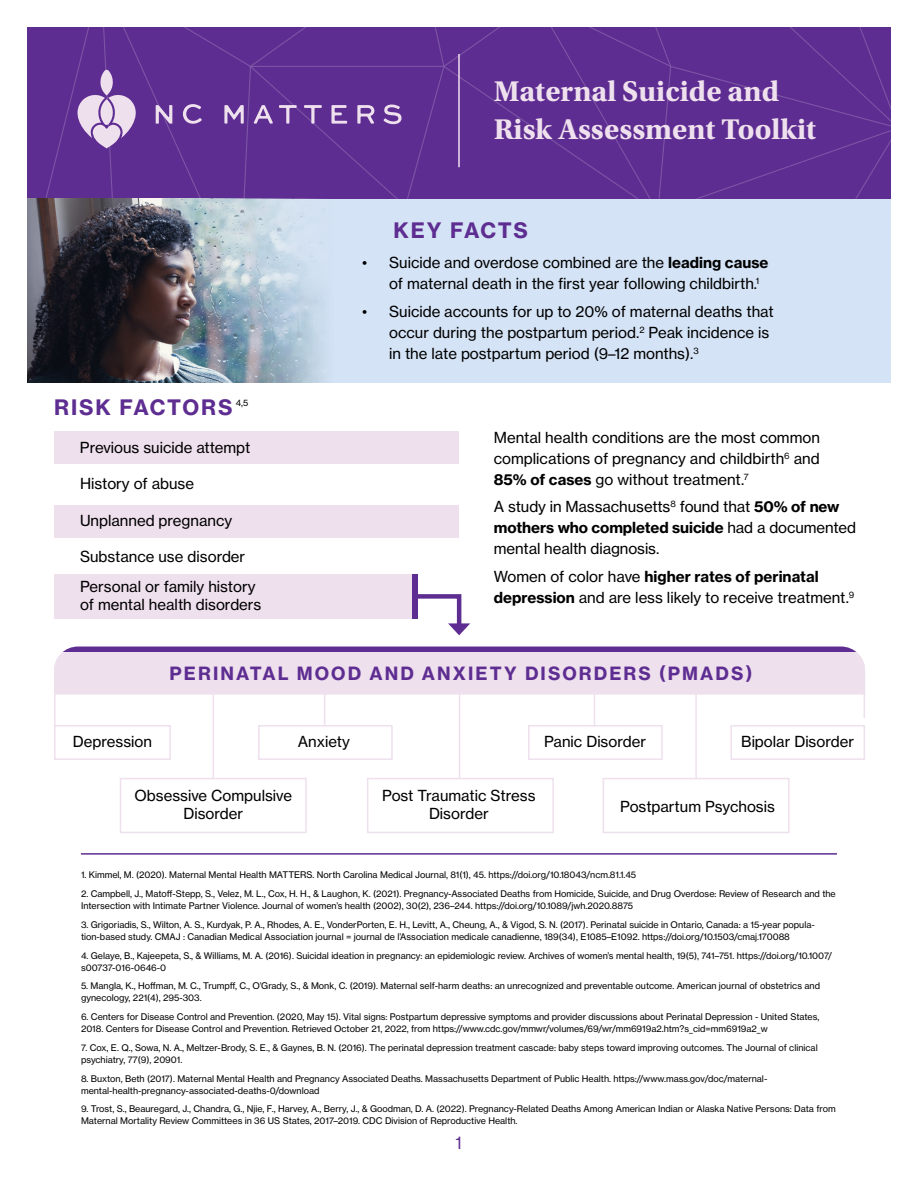
<style>
.page{position:relative;width:918px;height:1188px;background:#fff}
.page>*{position:absolute;margin:0;border:0;box-sizing:border-box;transform-origin:0 0}
.t1{font:700 30px/37.5px "Utopia Std";color:#efe0ee}
.t2{font:21px "N Haas Grotesk TX Pro 75 Bd";letter-spacing:.085em;color:#5e2d91}
.t3{font:18px "N Haas Grotesk TX Pro 75 Bd";letter-spacing:.115em;color:#5e2d91}
.t4{font:18px "N Haas Grotesk DS Pro 55 Rg";color:#5e2d91}
.t5{font:15px/21px "N Haas Grotesk TX Pro 55 Rg";color:#000}
.t6{font:15px "N Haas Grotesk TX Pro 75 Bd";letter-spacing:-.005em;color:#000}
.t7{font:9px/12px "N Haas Grotesk TX Pro 55 Rg";color:#000}
.t8{font:8.7px "N Haas Grotesk TX Pro 55 Rg";color:#000}
.s1{font-family:"N Haas Grotesk TX Pro 75 Bd"}
.s2{font-family:"N Haas Grotesk TX Pro 55 Rg"}
</style>
<div class="page">
<div style="left:27px;top:199px;width:864px;height:183px;background:#d4e3f5"></div>
<svg style="left:418px;top:594px;width:52px;height:41px"></svg>
<div style="left:54px;top:574px;width:364px;height:45px;background:#efe0ee"></div>
<div style="left:54px;top:505px;width:404px;height:32px;background:#efe0ee"></div>
<div style="left:54px;top:431px;width:404px;height:33px;background:#efe0ee"></div>
<div style="left:54px;top:725px;width:117px;height:35px;border:2px solid #efe0ee"></div>
<div style="left:412px;top:574px;width:6px;height:45px;background:#5e2d91"></div>
<div style="left:730px;top:725px;width:135px;height:35px;border:2px solid #efe0ee"></div>
<div style="left:528px;top:725px;width:135px;height:35px;border:2px solid #efe0ee"></div>
<div style="left:258px;top:725px;width:135px;height:35px;border:2px solid #efe0ee"></div>
<div style="left:367px;top:778px;width:187px;height:55px;border:2px solid #efe0ee"></div>
<div style="left:603px;top:778px;width:187px;height:55px;border:2px solid #efe0ee"></div>
<div style="left:120px;top:778px;width:187px;height:55px;border:2px solid #efe0ee"></div>
<div style="left:27px;top:27px;width:864px;height:172px;background:#5e2d91"></div>
<svg style="left:45px;top:27px;width:846px;height:172px"></svg>
<svg style="left:77px;top:70px;width:60px;height:78px"></svg>
<svg style="left:224px;top:105px;width:20px;height:19px"></svg>
<svg style="left:254px;top:105px;width:19px;height:19px"></svg>
<svg style="left:279px;top:105px;width:18px;height:19px"></svg>
<svg style="left:304px;top:105px;width:18px;height:19px"></svg>
<svg style="left:331px;top:105px;width:16px;height:19px"></svg>
<svg style="left:357px;top:105px;width:17px;height:19px"></svg>
<svg style="left:384px;top:105px;width:18px;height:19px"></svg>
<svg style="left:156px;top:105px;width:16px;height:19px"></svg>
<svg style="left:183px;top:104px;width:19px;height:20px"></svg>
<hr style="left:458px;top:54px;width:2px;height:113px;background:#efe0ee">
<hr style="left:54px;top:679px;width:2px;height:46px;background:#efe0ee">
<hr style="left:213px;top:679px;width:1px;height:99px;background:#efe0ee">
<hr style="left:459px;top:679px;width:1px;height:99px;background:#efe0ee">
<hr style="left:324px;top:679px;width:1px;height:46px;background:#efe0ee">
<hr style="left:594px;top:679px;width:1px;height:46px;background:#efe0ee">
<hr style="left:695px;top:679px;width:2px;height:99px;background:#efe0ee">
<hr style="left:864px;top:672px;width:1px;height:46px;background:#efe0ee">
<img style="left:27px;top:199px;width:297px;height:183px">
<hr style="left:81px;top:853px;width:756px;height:2px;background:#5e2d91">
<div style="left:54px;top:652px;width:811px;height:42px;background:#efe0ee"></div>
<div style="left:54px;top:647px;width:811px;height:5px;background:#5e2d91"></div>
<h1 class="t1" style="left:494px;top:73px;width:324px">Maternal Suicide and<br>Risk Assessment Toolkit</h1>
<h2 class="t2" style="left:54px;top:394px;width:180px">RISK FACTORS</h2>
<p class="t8" style="left:236px;top:397px;width:14px">4,5</p>
<h3 class="t5" style="left:80px;top:437px;width:172px">Previous suicide attempt</h3>
<h3 class="t5" style="left:80px;top:473px;width:116px">History of abuse</h3>
<h3 class="t5" style="left:80px;top:510px;width:154px">Unplanned pregnancy</h3>
<h3 class="t5" style="left:80px;top:541px;width:177px;line-height:30.5px">Substance use disorder<br>Personal or family history</h3>
<h3 class="t5" style="left:80px;top:594px;width:183px">of mental health disorders</h3>
<h2 class="t2" style="left:393px;top:218px;width:136px">KEY FACTS</h2>
<h3 class="t5" style="left:389px;top:252px;width:381px;text-indent:-27px">• Suicide and overdose combined are the <span class="s1">leading cause </span>of maternal death in the first year following childbirth.<sup>1</sup></h3>
<h3 class="t5" style="left:389px;top:301px;width:386px;text-indent:-27px">• Suicide accounts for up to 20% of maternal deaths that occur during the postpartum period.<sup>2</sup> Peak incidence is in the late postpartum period (9–12 months).<sup>3</sup></h3>
<h3 class="t5" style="left:494px;top:427px;width:328px;text-align:justify">Mental health conditions are the most common complications of pregnancy and childbirth<sup>6</sup> and <span class="s1">85% of cases</span> go without treatment.<sup>7</sup></h3>
<h3 class="t5" style="left:494px;top:496px;width:347px">A study in Massachusetts<sup>8</sup> found that <span class="s1">50% of new</span></h3>
<h3 class="t6" style="left:494px;top:518px;width:364px">mothers who completed suicide <span class="s2">had a documented</span></h3>
<h3 class="t5" style="left:494px;top:538px;width:167px">mental health diagnosis.</h3>
<h3 class="t6" style="left:494px;top:567px;width:327px"><span class="s2">Women of color have</span> higher rates of perinatal</h3>
<h3 class="t5" style="left:494px;top:587px;width:362px"><span class="s1">depression</span> and are less likely to receive treatment.<sup>9</sup></h3>
<h3 class="t3" style="left:170px;top:662px;width:584px">PERINATAL MOOD AND ANXIETY DISORDERS (PMADS)</h3>
<h3 class="t5" style="left:73px;top:731px;width:81px">Depression</h3>
<h3 class="t5" style="left:298px;top:731px;width:54px">Anxiety</h3>
<h3 class="t5" style="left:544px;top:731px;width:103px">Panic Disorder</h3>
<h3 class="t5" style="left:741px;top:731px;width:114px">Bipolar Disorder</h3>
<h3 class="t5" style="left:134px;top:787px;width:159px;line-height:18px;text-align:center">Obsessive Compulsive<br>Disorder</h3>
<h3 class="t5" style="left:382px;top:787px;width:155px;line-height:18px;text-align:center">Post Traumatic Stress<br>Disorder</h3>
<h3 class="t5" style="left:620px;top:796px;width:156px">Postpartum Psychosis</h3>
<p class="t7" style="left:81px;top:869px;width:557px">1. Kimmel, M. (2020). Maternal Mental Health MATTERS. North Carolina Medical Journal, 81(1), 45. https://doi.org/10.18043/ncm.81.1.45</p>
<p class="t7" style="left:81px;top:888px;width:756px">2. Campbell, J., Matoff-Stepp, S., Velez, M. L., Cox, H. H., &amp; Laughon, K. (2021). Pregnancy-Associated Deaths from Homicide, Suicide, and Drug Overdose: Review of Research and the<br>Intersection with Intimate Partner Violence. Journal of women’s health (2002), 30(2), 236–244. https://doi.org/10.1089/jwh.2020.8875</p>
<p class="t7" style="left:81px;top:919px;width:735px">3. Grigoriadis, S., Wilton, A. S., Kurdyak, P. A., Rhodes, A. E., VonderPorten, E. H., Levitt, A., Cheung, A., &amp; Vigod, S. N. (2017). Perinatal suicide in Ontario, Canada: a 15-year popula&shy;tion-based study. CMAJ : Canadian Medical Association journal = journal de l’Association medicale canadienne, 189(34), E1085–E1092. https://doi.org/10.1503/cmaj.170088</p>
<p class="t7" style="left:81px;top:949px;width:753px">4. Gelaye, B., Kajeepeta, S., &amp; Williams, M. A. (2016). Suicidal ideation in pregnancy: an epidemiologic review. Archives of women’s mental health, 19(5), 741–751. https://doi.org/10.1007/ s00737-016-0646-0</p>
<p class="t7" style="left:81px;top:980px;width:741px">5. Mangla, K., Hoffman, M. C., Trumpff, C., O’Grady, S., &amp; Monk, C. (2019). Maternal self-harm deaths: an unrecognized and preventable outcome. American journal of obstetrics and gynecology, 221(4), 295-303.</p>
<p class="t7" style="left:81px;top:1011px;width:740px">6. Centers for Disease Control and Prevention. (2020, May 15). Vital signs: Postpartum depressive symptoms and provider discussions about Perinatal Depression - United States,<br>2018. Centers for Disease Control and Prevention. Retrieved October 21, 2022, from https://www.cdc.gov/mmwr/volumes/69/wr/mm6919a2.htm?s_cid=mm6919a2_w</p>
<p class="t7" style="left:81px;top:1042px;width:738px">7. Cox, E. Q., Sowa, N. A., Meltzer-Brody, S. E., &amp; Gaynes, B. N. (2016). The perinatal depression treatment cascade: baby steps toward improving outcomes. The Journal of clinical psychiatry, 77(9), 20901.</p>
<p class="t7" style="left:81px;top:1072px;width:688px">8. Buxton, Beth (2017). Maternal Mental Health and Pregnancy Associated Deaths. Massachusetts Department of Public Health. https://www.mass.gov/doc/maternal&shy;mental-health-pregnancy-associated-deaths-0/download</p>
<p class="t7" style="left:81px;top:1103px;width:756px">9. Trost, S., Beauregard, J., Chandra, G., Njie, F., Harvey, A., Berry, J., &amp; Goodman, D. A. (2022). Pregnancy-Related Deaths Among American Indian or Alaska Native Persons: Data from<br>Maternal Mortality Review Committees in 36 US States, 2017–2019. CDC Division of Reproductive Health.</p>
<h3 class="t4" style="left:456px;top:1133px;width:8px">1</h3>
</div>
